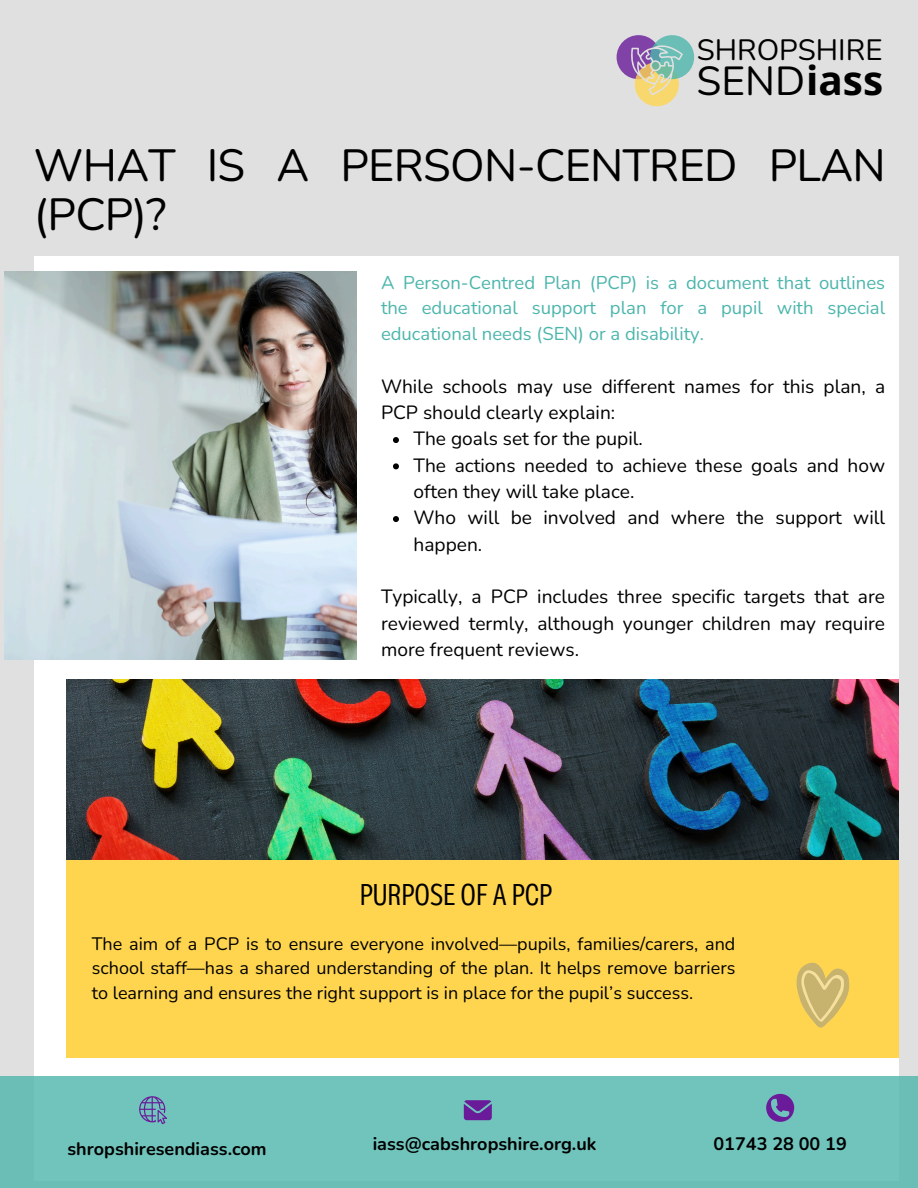
<style>
.page{position:relative;width:918px;height:1188px;background:#e0e0e0}
.page>*{position:absolute;margin:0;border:0;box-sizing:border-box;transform-origin:0 0}
.t1{font:45px/49.5px "Nunito";letter-spacing:-.015em;color:#000}
.t2{font:40.5px "Nunito";color:#000}
.t3{font:30px "Body Text Slim";color:#000}
.t4{font:29.4px "Nunito";color:#000}
.t5{font:19.2px/26.4px "Nunito";color:#000}
.t6{font:18.45px/25.8px "Nunito";color:#4db6ac;text-align:justify}
.t7{font:18px/24.8px "Nunito";color:#000;text-align:justify}
.t8{font:700 18px "Nunito";color:#000}
.s1{font-family:"Open Sans";font-weight:700}
</style>
<div class="page">
<div style="left:34px;top:256px;width:865px;height:925px;background:#fff"></div>
<div style="left:617px;top:35px;width:44px;height:44px;background:#8142a8;border-radius:50%"></div>
<div style="left:635px;top:62px;width:44px;height:44px;background:#f8d76c;border-radius:50%"></div>
<div style="left:650px;top:35px;width:44px;height:44px;background:#6abeb6;border-radius:50%"></div>
<svg style="left:631px;top:45px;width:52px;height:50px"></svg>
<div style="left:0;top:1077px;width:918px;height:111px;background:#70c4bc"></div>
<svg style="left:464px;top:1100px;width:28px;height:20px"></svg>
<svg style="left:766px;top:1094px;width:28px;height:28px"></svg>
<svg style="left:139px;top:1096px;width:28px;height:28px"></svg>
<svg style="left:393px;top:437px;width:6px;height:6px"></svg>
<svg style="left:393px;top:463px;width:6px;height:6px"></svg>
<svg style="left:393px;top:516px;width:6px;height:6px"></svg>
<div style="left:66px;top:680px;width:833px;height:377px;background:#ffd54f"></div>
<svg style="left:796px;top:963px;width:53px;height:65px"></svg>
<img style="left:5px;top:271px;width:352px;height:388px">
<img style="left:66px;top:680px;width:833px;height:180px">
<h1 class="t4" style="left:697px;top:30px;width:187px">SHROPSHIRE</h1>
<h2 class="t2" style="left:697px;top:54px;width:188px">SEND<span class="s1">iass</span></h2>
<p class="t1" style="left:34px;top:141px;width:853px">WHAT IS A PERSON-CENTRED PLAN (PCP)?</p>
<p class="t6" style="left:381px;top:270px;width:506px">A Person-Centred Plan (PCP) is a document that outlines the educational support plan for a pupil with special educational needs (SEN) or a disability.</p>
<h3 class="t5" style="left:381px;top:373px;width:506px">While schools may use different names for this plan, a<br>PCP should clearly explain:</h3>
<p class="t5" style="left:414px;top:426px;width:231px">The goals set for the pupil.</p>
<p class="t5" style="left:414px;top:452px;width:473px">The actions needed to achieve these goals and how often they will take place.</p>
<p class="t5" style="left:414px;top:505px;width:473px">Who will be involved and where the support will happen.</p>
<p class="t5" style="left:381px;top:584px;width:506px;text-align:justify">Typically, a PCP includes three specific targets that are reviewed termly, although younger children may require more frequent reviews.</p>
<p class="t3" style="left:360px;top:877px;width:194px">PURPOSE OF A PCP</p>
<p class="t7" style="left:92px;top:931px;width:645px">The aim of a PCP is to ensure everyone involved—pupils, families/carers, and school staff—has a shared understanding of the plan. It helps remove barriers to learning and ensures the right support is in place for the pupil’s success.</p>
<p class="t8" style="left:68px;top:1137px;width:201px">shropshiresendiass.com</p>
<p class="t8" style="left:373px;top:1132px;width:225px">iass@cabshropshire.org.uk</p>
<p class="t8" style="left:713px;top:1132px;width:135px">01743 28 00 19</p>
</div>
